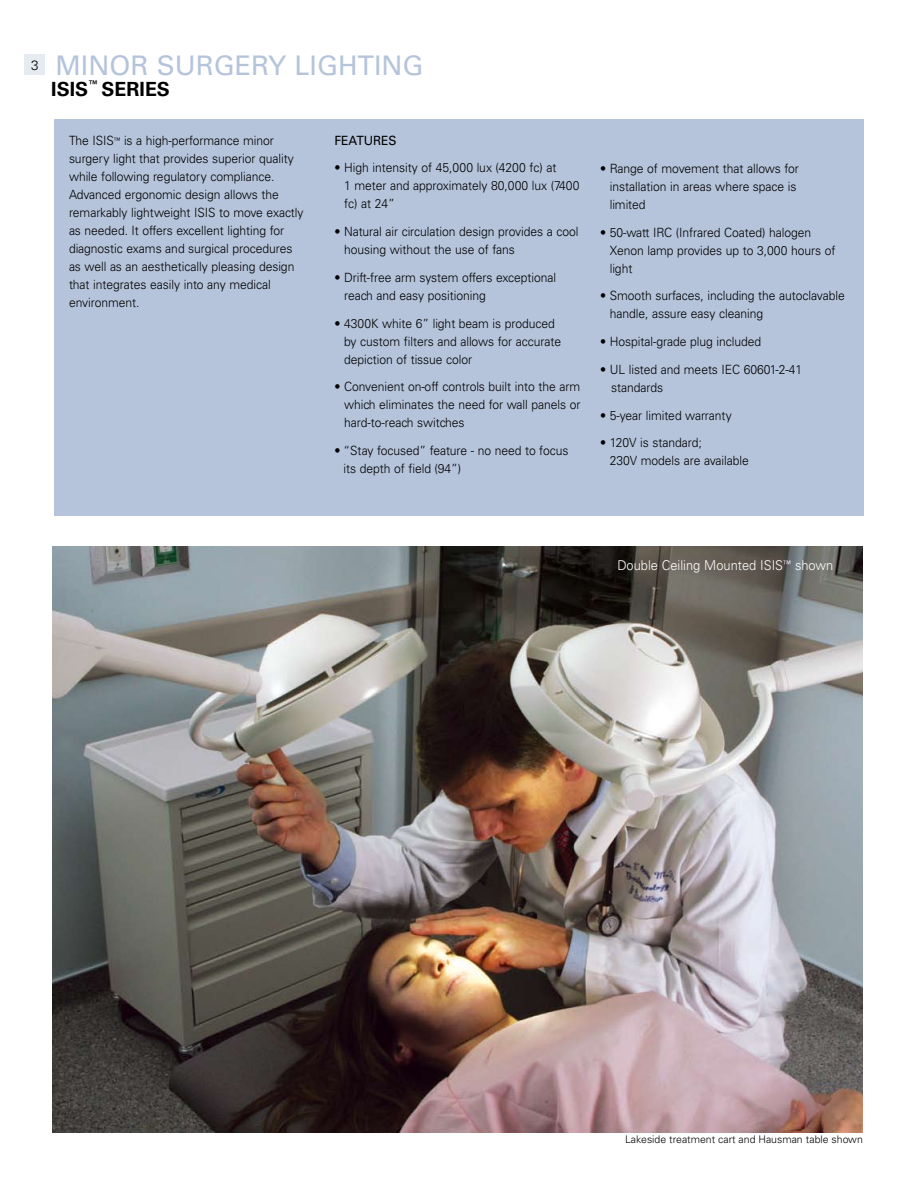
<style>
.page{position:relative;width:918px;height:1188px;background:#fff}
.page>*{position:absolute;margin:0;border:0;box-sizing:border-box;transform-origin:0 0}
.t1{font:27px "Univers";color:#b5c4db}
.t2{font:700 19.5px "Univers";color:#000}
.t3{font:300 13.5px "Univers";color:#fff;scale:.95 1}
.t4{font:300 13.5px "Univers";color:#000}
.t5{font:300 12.75px/18px "Univers";letter-spacing:-.005em;color:#000;scale:.95 1}
.t6{font:12.75px "Univers";letter-spacing:-.005em;color:#000;scale:.95 1}
.t7{font:300 10.5px "Univers";color:#000}
</style>
<div class="page">
<div style="left:54px;top:119px;width:810px;height:397px;background:#b5c4db"></div>
<div style="left:25px;top:54px;width:20px;height:21px;background:#e6eaf1"></div>
<img style="left:53px;top:547px;width:810px;height:585px">
<p class="t4" style="left:31px;top:57px;width:9px">3</p>
<h1 class="t1" style="left:56px;top:49px;width:40px">MINOR</h1>
<h1 class="t1" style="left:157px;top:49px;width:35px">SURGERY</h1>
<h1 class="t1" style="left:295px;top:49px;width:32px">LIGHTING</h1>
<h2 class="t2" style="left:51px;top:77px;width:75px">ISIS<sup>™</sup> SERIE</h2>
<h2 class="t2" style="left:157px;top:77px;width:15px">S</h2>
<p class="t5" style="left:69px;top:132px;width:249px">The ISIS<sup>™</sup> is a high-performance minor surgery light that provides superior quality while following regulatory compliance.<br>Advanced ergonomic design allows the remarkably lightweight ISIS to move exactly as needed. It offers excellent lighting for diagnostic exams and surgical procedures as well as an aesthetically pleasing design that integrates easily into any medical environment.</p>
<p class="t6" style="left:335px;top:133px;width:67px">FEATURES</p>
<p class="t5" style="left:344px;top:159px;width:249px;text-indent:-10px">• High intensity of 45,000 lux (4200 fc) at<br>1 meter and approximately 80,000 lux (7400 fc) at 24”</p>
<p class="t5" style="left:344px;top:223px;width:248px;text-indent:-10px">• Natural air circulation design provides a cool housing without the use of fans</p>
<p class="t5" style="left:344px;top:268px;width:225px;text-indent:-10px">• Drift-free arm system offers exceptional reach and easy positioning</p>
<p class="t5" style="left:344px;top:314px;width:230px;text-indent:-10px">• 4300K white 6” light beam is produced by custom filters and allows for accurate depiction of tissue color</p>
<p class="t5" style="left:344px;top:378px;width:250px;text-align:justify;text-indent:-10px">• Convenient on-off controls built into the arm which eliminates the need for wall panels or hard-to-reach switches</p>
<p class="t5" style="left:344px;top:442px;width:238px;text-indent:-9px">• “Stay focused” feature - no need to focus its depth of field (94”)</p>
<p class="t5" style="left:610px;top:159px;width:201px;text-indent:-10px">• Range of movement that allows for installation in areas where space is limited</p>
<p class="t5" style="left:610px;top:223px;width:239px;text-indent:-10px">• 50-watt IRC (Infrared Coated) halogen<br>Xenon lamp provides up to 3,000 hours of light</p>
<p class="t5" style="left:610px;top:287px;width:249px;text-indent:-10px">• Smooth surfaces, including the autoclavable handle, assure easy cleaning</p>
<p class="t5" style="left:600px;top:333px;width:171px">• Hospital-grade plug included</p>
<p class="t5" style="left:611px;top:360px;width:203px;text-indent:-11px">• UL listed and meets IEC 60601-2-41 standards</p>
<p class="t5" style="left:600px;top:406px;width:140px">• 5-year limited warranty</p>
<p class="t5" style="left:610px;top:434px;width:148px;text-indent:-10px">• 120V is standard;<br>230V models are available</p>
<p class="t3" style="left:617px;top:557px;width:229px">Double Ceiling Mounted ISIS<sup>™</sup> shown</p>
<p class="t7" style="left:625px;top:1133px;width:239px">Lakeside treatment cart and Hausman table shown</p>
</div>
